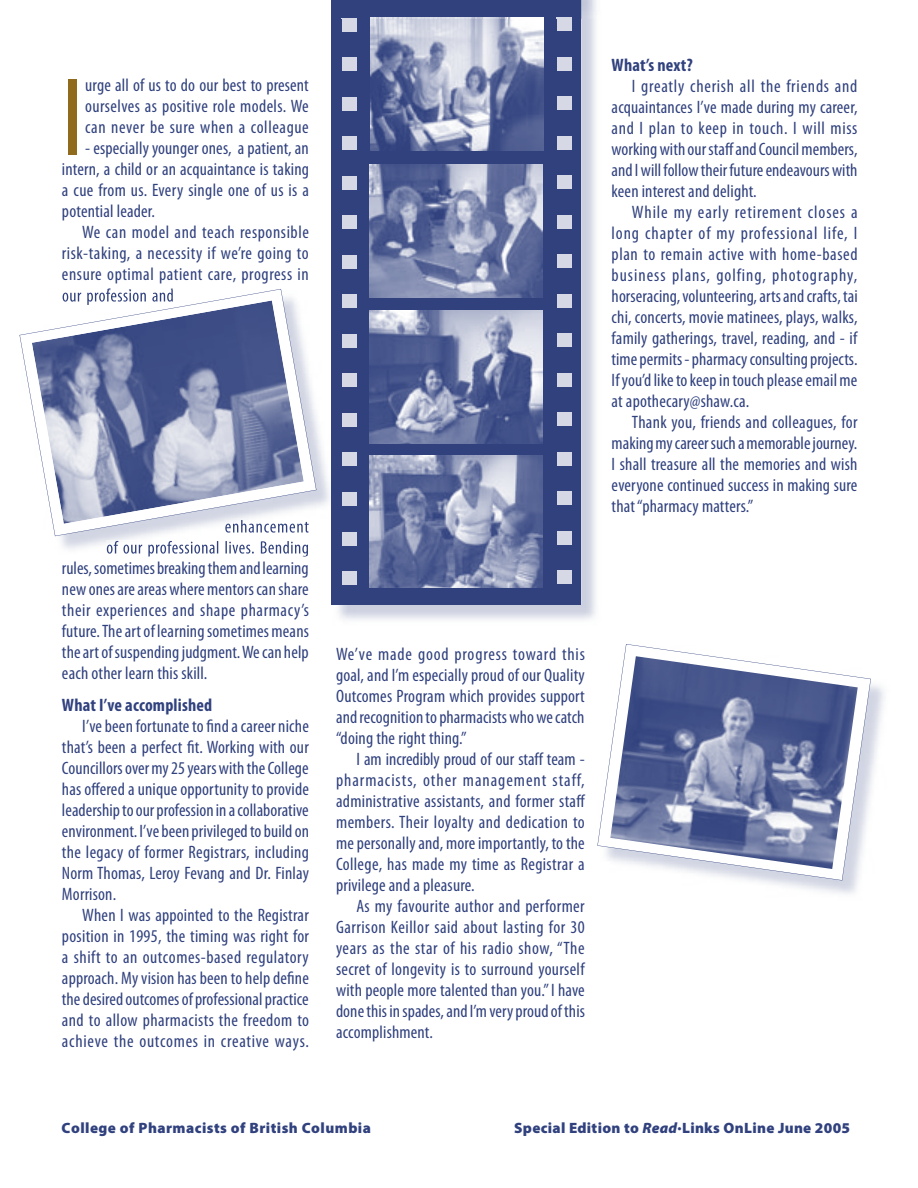
<style>
.page{position:relative;width:918px;height:1188px;background:#fff}
.page>*{position:absolute;margin:0;border:0;box-sizing:border-box;transform-origin:0 0}
.t1{font:condensed 111.45px "Myriad Pro";color:#906b1e}
.t2{font:condensed 18px/21px "Myriad Pro";letter-spacing:.01em;color:#30417e;text-align:justify}
.t3{font:700 condensed 18px "Myriad Pro";letter-spacing:.01em;color:#30417e}
.t4{font:900 15px "Myriad Pro";letter-spacing:.03em;color:#30417e}
.s1{font-style:italic}
.s2{font-weight:400;font-stretch:condensed;font-size:16.5px}
</style>
<div class="page">
<img style="left:55px;top:290px;width:277px;height:266px">
<img style="left:107px;top:541px;width:202px;height:15px">
<svg style="left:19px;top:289px;width:297px;height:247px"></svg>
<img style="left:338px;top:19px;width:258px;height:601px">
<div style="left:332px;top:0;width:249px;height:605px;background:#30417e"></div>
<div style="left:342px;top:571px;width:15px;height:14px;background:#d6d9e5"></div>
<div style="left:342px;top:532px;width:15px;height:13px;background:#d6d9e5"></div>
<div style="left:342px;top:492px;width:15px;height:14px;background:#d6d9e5"></div>
<div style="left:342px;top:453px;width:15px;height:13px;background:#d6d9e5"></div>
<div style="left:342px;top:413px;width:15px;height:14px;background:#d6d9e5"></div>
<div style="left:342px;top:374px;width:15px;height:13px;background:#d6d9e5"></div>
<div style="left:342px;top:334px;width:15px;height:14px;background:#d6d9e5"></div>
<div style="left:342px;top:295px;width:15px;height:13px;background:#d6d9e5"></div>
<div style="left:342px;top:255px;width:15px;height:14px;background:#d6d9e5"></div>
<div style="left:342px;top:216px;width:15px;height:13px;background:#d6d9e5"></div>
<div style="left:342px;top:176px;width:15px;height:14px;background:#d6d9e5"></div>
<div style="left:342px;top:137px;width:15px;height:13px;background:#d6d9e5"></div>
<div style="left:342px;top:97px;width:15px;height:14px;background:#d6d9e5"></div>
<div style="left:342px;top:58px;width:15px;height:13px;background:#d6d9e5"></div>
<div style="left:342px;top:18px;width:15px;height:14px;background:#d6d9e5"></div>
<div style="left:557px;top:570px;width:15px;height:14px;background:#d6d9e5"></div>
<div style="left:557px;top:531px;width:15px;height:14px;background:#d6d9e5"></div>
<div style="left:557px;top:491px;width:15px;height:14px;background:#d6d9e5"></div>
<div style="left:557px;top:452px;width:15px;height:14px;background:#d6d9e5"></div>
<div style="left:557px;top:412px;width:15px;height:14px;background:#d6d9e5"></div>
<div style="left:557px;top:373px;width:15px;height:14px;background:#d6d9e5"></div>
<div style="left:557px;top:333px;width:15px;height:14px;background:#d6d9e5"></div>
<div style="left:557px;top:294px;width:15px;height:14px;background:#d6d9e5"></div>
<div style="left:557px;top:254px;width:15px;height:14px;background:#d6d9e5"></div>
<div style="left:557px;top:215px;width:15px;height:14px;background:#d6d9e5"></div>
<div style="left:557px;top:175px;width:15px;height:14px;background:#d6d9e5"></div>
<div style="left:557px;top:136px;width:15px;height:14px;background:#d6d9e5"></div>
<div style="left:557px;top:96px;width:15px;height:14px;background:#d6d9e5"></div>
<div style="left:557px;top:57px;width:15px;height:14px;background:#d6d9e5"></div>
<div style="left:557px;top:17px;width:15px;height:14px;background:#d6d9e5"></div>
<img style="left:371px;top:19px;width:173px;height:131px">
<img style="left:369px;top:165px;width:173px;height:132px">
<img style="left:369px;top:311px;width:173px;height:132px">
<img style="left:369px;top:455px;width:173px;height:132px">
<svg style="left:597px;top:644px;width:274px;height:237px"></svg>
<img style="left:610px;top:656px;width:248px;height:213px">
<img style="left:341px;top:0;width:255px;height:19px">
<svg style="left:342px;top:18px;width:15px;height:1px"></svg>
<svg style="left:557px;top:17px;width:15px;height:2px"></svg>
<h1 class="t1" style="left:62px;top:57px;width:24px">I</h1>
<p class="t2" style="left:85px;top:75px;width:225px">urge all of us to do our best to present ourselves as positive role models. We can never be sure when a colleague</p>
<p class="t2" style="left:62px;top:138px;width:249px;text-indent:23px">- especially younger ones, a patient, an intern, a child or an acquaintance is taking a cue from us. Every single one of us is a potential leader.</p>
<p class="t2" style="left:62px;top:222px;width:248px;text-indent:20px">We can model and teach responsible risk-taking, a necessity if we’re going to ensure optimal patient care, progress in</p>
<p class="t2" style="left:62px;top:558px;width:249px">rules, sometimes breaking them and learning new ones are areas where mentors can share their experiences and shape pharmacy’s future. The art of learning sometimes means the art of suspending judgment. We can help each other learn this skill.</p>
<p class="t3" style="left:62px;top:695px;width:152px">What I’ve accomplished</p>
<p class="t2" style="left:62px;top:716px;width:249px;text-indent:20px">I’ve been fortunate to find a career niche that’s been a perfect fit. Working with our Councillors over my 25 years with the College has offered a unique opportunity to provide leadership to our profession in a collaborative environment. I’ve been privileged to build on the legacy of former Registrars, including Norm Thomas, Leroy Fevang and Dr. Finlay Morrison.</p>
<p class="t2" style="left:62px;top:905px;width:249px;text-indent:20px">When I was appointed to the Registrar position in 1995, the timing was right for a shift to an outcomes-based regulatory approach. My vision has been to help define the desired outcomes of professional practice and to allow pharmacists the freedom to achieve the outcomes in creative ways.</p>
<p class="t3" style="left:612px;top:55px;width:83px">What’s next?</p>
<p class="t2" style="left:612px;top:76px;width:247px;text-indent:20px">I greatly cherish all the friends and acquaintances I’ve made during my career, and I plan to keep in touch. I will miss working with our staff and Council members, and I will follow their future endeavours with keen interest and delight.</p>
<p class="t2" style="left:612px;top:202px;width:248px;text-indent:20px">While my early retirement closes a long chapter of my professional life, I plan to remain active with home-based business plans, golfing, photography, horseracing, volunteering, arts and crafts, tai chi, concerts, movie matinees, plays, walks, family gatherings, travel, reading, and - if time permits - pharmacy consulting projects.<br>If you’d like to keep in touch please email me at apothecary@shaw.ca.</p>
<p class="t2" style="left:612px;top:412px;width:247px;text-indent:20px">Thank you, friends and colleagues, for making my career such a memorable journey.<br>I shall treasure all the memories and wish everyone continued success in making sure that “pharmacy matters.”</p>
<p class="t2" style="left:336px;top:644px;width:250px">We’ve made good progress toward this goal, and I’m especially proud of our Quality Outcomes Program which provides support and recognition to pharmacists who we catch “doing the right thing.”</p>
<p class="t2" style="left:336px;top:749px;width:251px;text-indent:20px">I am incredibly proud of our staff team - pharmacists, other management staff, administrative assistants, and former staff members. Their loyalty and dedication to me personally and, more importantly, to the College, has made my time as Registrar a privilege and a pleasure.</p>
<p class="t2" style="left:336px;top:896px;width:250px;text-indent:20px">As my favourite author and performer Garrison Keillor said about lasting for 30 years as the star of his radio show, “The secret of longevity is to surround yourself with people more talented than you.” I have done this in spades, and I’m very proud of this accomplishment.</p>
<p class="t4" style="left:62px;top:1120px;width:311px">College of Pharmacists of British Columbia</p>
<p class="t4" style="left:514px;top:1120px;width:338px">Special Edition to <span class="s1">Read</span><span class="s2">•</span>Links OnLine June 2005</p>
</div>
